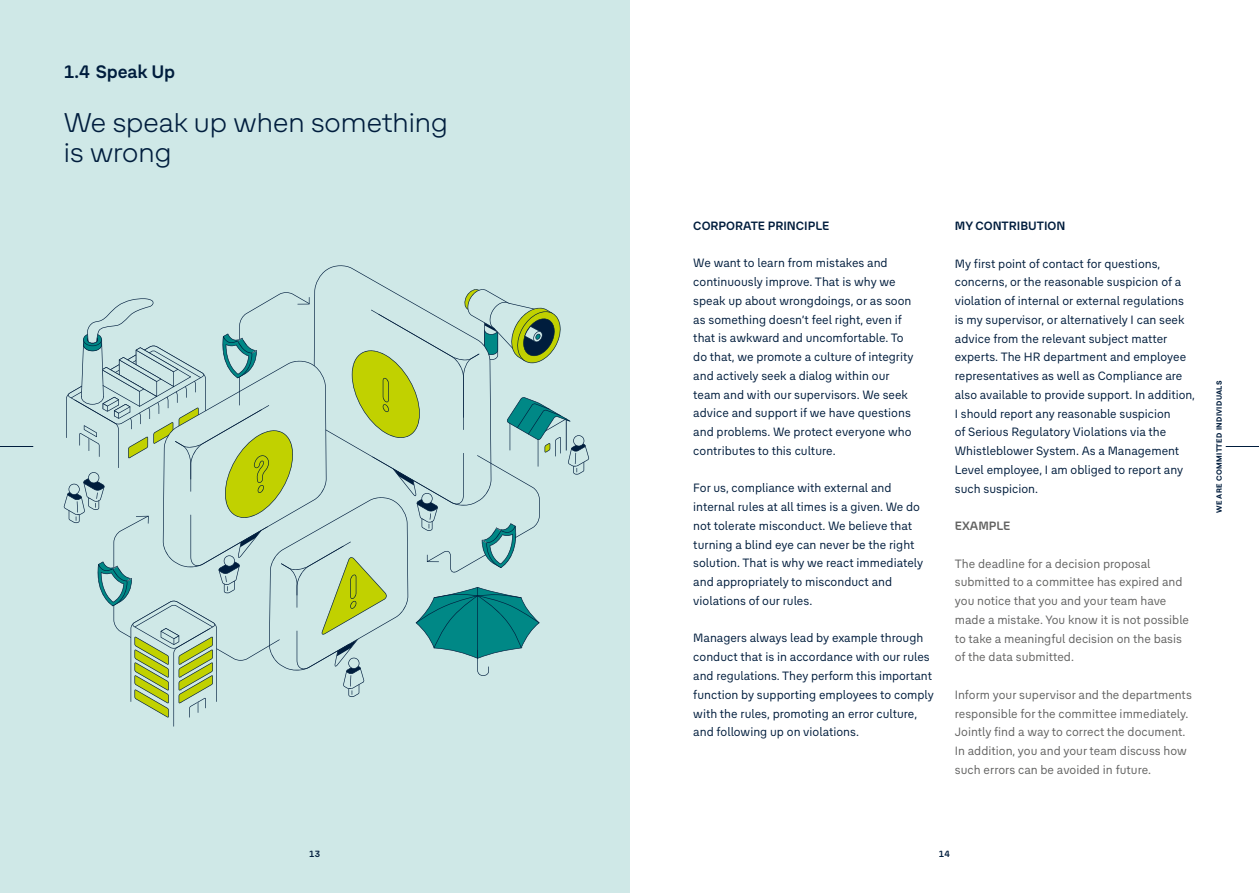
<style>
.page{position:relative;width:1259px;height:893px;background:#fff}
.page>*{position:absolute;margin:0;border:0;box-sizing:border-box;transform-origin:0 0}
.t1{font:300 27px/30px "The Group Head";color:#001d3d}
.t2{font:700 18px "The Group Text";color:#001d3d}
.t3{font:12px/18.8px "The Group Text";color:#001d3d}
.t4{font:12px/18.8px "The Group Text";color:#636362}
.t5{font:700 12px "The Group Text";color:#001d3d}
.t6{font:700 12px "The Group Text";color:#636362}
.t7{font:700 9px "The Group Text";color:#001d3d}
.t8{font:700 7.5px "Roobert";letter-spacing:.05em;color:#001d3d}
</style>
<div class="page">
<hr style="left:1225px;top:446px;width:34px;height:1px;background:#001d3d">
<div style="left:0;top:0;width:629px;height:893px;background:#cfe8e7"></div>
<hr style="left:0;top:446px;width:33px;height:1px;background:#001d3d">
<svg style="left:64px;top:265px;width:525px;height:462px"></svg>
<h2 class="t2" style="left:64px;top:59px;width:113px">1.4 Speak Up</h2>
<h1 class="t1" style="left:64px;top:106px;width:386px">We speak up when something is wrong</h1>
<p class="t5" style="left:693px;top:217px;width:137px">CORPORATE PRINCIPLE</p>
<p class="t3" style="left:693px;top:253px;width:222px">We want to learn from mistakes and continuously improve. That is why we speak up about wrongdoings, or as soon as something doesn’t feel right, even if that is awkward and uncomfortable. To do that, we promote a culture of integrity and actively seek a dialog within our team and with our supervisors. We seek advice and support if we have questions and problems. We protect everyone who contributes to this culture.</p>
<p class="t3" style="left:693px;top:478px;width:231px">For us, compliance with external and internal rules at all times is a given. We do not tolerate misconduct. We believe that turning a blind eye can never be the right solution. That is why we react immediately and appropriately to misconduct and violations of our rules.</p>
<p class="t3" style="left:693px;top:628px;width:242px">Managers always lead by example through conduct that is in accordance with our rules and regulations. They perform this important function by supporting employees to comply with the rules, promoting an error culture, and following up on violations.</p>
<p class="t5" style="left:955px;top:217px;width:112px">MY CONTRIBUTION</p>
<p class="t3" style="left:955px;top:253px;width:242px">My first point of contact for questions, concerns, or the reasonable suspicion of a violation of internal or external regulations is my supervisor, or alternatively I can seek advice from the relevant subject matter experts. The HR department and employee representatives as well as Compliance are also available to provide support. In addition, I should report any reasonable suspicion<br>of Serious Regulatory Violations via the Whistleblower System. As a Management Level employee, I am obliged to report any such suspicion.</p>
<p class="t6" style="left:955px;top:517px;width:57px">EXAMPLE</p>
<p class="t4" style="left:955px;top:553px;width:236px">The deadline for a decision proposal submitted to a committee has expired and you notice that you and your team have made a mistake. You know it is not possible to take a meaningful decision on the basis of the data submitted.</p>
<p class="t4" style="left:955px;top:684px;width:238px">Inform your supervisor and the departments responsible for the committee immediately.<br>Jointly find a way to correct the document.<br>In addition, you and your team discuss how such errors can be avoided in future.</p>
<p class="t8" style="left:1213px;top:513px;width:134px;rotate:-90deg">WE ARE COMMITTED INDIVIDUALS</p>
<p class="t7" style="left:309px;top:847px;width:13px">13</p>
<p class="t7" style="left:938px;top:847px;width:13px">14</p>
</div>
